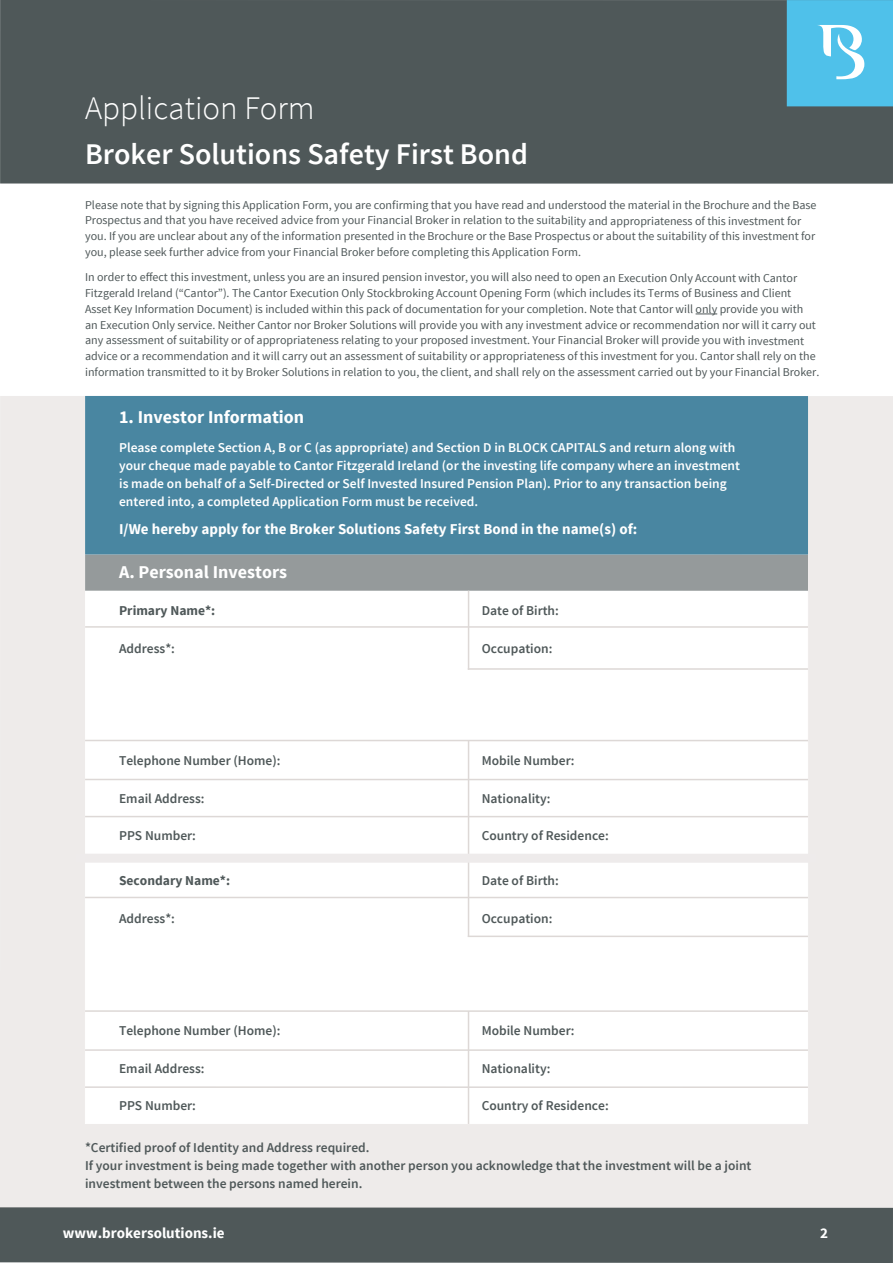
<style>
.page{position:relative;width:893px;height:1263px;background:#fff}
.page>*{position:absolute;margin:0;border:0;box-sizing:border-box;transform-origin:0 0}
.t1{font:300 33px "Source Sans Pro";color:#fff}
.t2{font:600 30px "Source Sans Pro";color:#fff}
.t3{font:700 18px "Source Sans Pro";color:#fff}
.t4{font:700 15px "Source Sans Pro";color:#fff}
.t5{font:600 13.5px/18px "Source Sans Pro";color:#4f5859}
.t6{font:600 13.5px/18px "Source Sans Pro";color:#fff}
.t7{font:700 13.5px "Source Sans Pro";color:#4f5859}
.t8{font:12px/15.8px "Source Sans Pro";color:#4f5859}
</style>
<div class="page">
<div style="left:0;top:1208px;width:893px;height:55px;background:#4f5859"></div>
<div style="left:0;top:396px;width:893px;height:812px;background:#eeebea"></div>
<div style="left:85px;top:554px;width:723px;height:569px;background:#fff"></div>
<div style="left:0;top:0;width:893px;height:184px;background:#4f5859"></div>
<svg style="left:787px;top:0;width:106px;height:106px;background:#5cc5eb"></svg>
<svg style="left:696px;top:314px;width:21px;height:1px"></svg>
<div style="left:85px;top:554px;width:723px;height:37px;background:#959a9b"></div>
<hr style="left:85px;top:816px;width:723px;height:1px;background:#ddd8d6">
<hr style="left:85px;top:779px;width:723px;height:1px;background:#ddd8d6">
<hr style="left:85px;top:626px;width:723px;height:2px;background:#ddd8d6">
<hr style="left:468px;top:668px;width:340px;height:2px;background:#ddd8d6">
<hr style="left:85px;top:740px;width:723px;height:1px;background:#ddd8d6">
<hr style="left:85px;top:1086px;width:723px;height:2px;background:#ddd8d6">
<hr style="left:85px;top:1049px;width:723px;height:2px;background:#ddd8d6">
<hr style="left:85px;top:897px;width:723px;height:1px;background:#ddd8d6">
<hr style="left:468px;top:935px;width:340px;height:2px;background:#ddd8d6">
<hr style="left:85px;top:1010px;width:723px;height:2px;background:#ddd8d6">
<hr style="left:468px;top:591px;width:1px;height:79px;background:#ddd8d6">
<div style="left:85px;top:396px;width:723px;height:158px;background:#4986a1"></div>
<hr style="left:468px;top:740px;width:1px;height:197px;background:#ddd8d6">
<div style="left:75px;top:854px;width:741px;height:9px;background:#eeebeb"></div>
<hr style="left:468px;top:1011px;width:1px;height:113px;background:#ddd8d6">
<h1 class="t1" style="left:85px;top:88px;width:231px">Application Form</h1>
<h2 class="t2" style="left:85px;top:135px;width:444px">Broker Solutions Safety First Bond</h2>
<p class="t8" style="left:85px;top:197px;width:733px">Please note that by signing this Application Form, you are confirming that you have read and understood the material in the Brochure and the Base Prospectus and that you have received advice from your Financial Broker in relation to the suitability and appropriateness of this investment for you. If you are unclear about any of the information presented in the Brochure or the Base Prospectus or about the suitability of this investment for you, please seek further advice from your Financial Broker before completing this Application Form.</p>
<p class="t8" style="left:85px;top:270px;width:736px">In order to effect this investment, unless you are an insured pension investor, you will also need to open an Execution Only Account with Cantor Fitzgerald Ireland (“Cantor”). The Cantor Execution Only Stockbroking Account Opening Form (which includes its Terms of Business and Client Asset Key Information Document) is included within this pack of documentation for your completion. Note that Cantor will only provide you with<br>an Execution Only service. Neither Cantor nor Broker Solutions will provide you with any investment advice or recommendation nor will it carry out any assessment of suitability or of appropriateness relating to your proposed investment. Your Financial Broker will provide you with investment advice or a recommendation and it will carry out an assessment of suitability or appropriateness of this investment for you. Cantor shall rely on the information transmitted to it by Broker Solutions in relation to you, the client, and shall rely on the assessment carried out by your Financial Broker.</p>
<h3 class="t3" style="left:119px;top:406px;width:187px">1. Investor Information</h3>
<p class="t6" style="left:119px;top:438px;width:622px">Please complete Section A, B or C (as appropriate) and Section D in BLOCK CAPITALS and return along with your cheque made payable to Cantor Fitzgerald Ireland (or the investing life company where an investment is made on behalf of a Self-Directed or Self Invested Insured Pension Plan). Prior to any transaction being entered into, a completed Application Form must be received.</p>
<p class="t4" style="left:119px;top:519px;width:520px">I/We hereby apply for the Broker Solutions Safety First Bond in the name(s) of:</p>
<h3 class="t3" style="left:119px;top:560px;width:169px">A. Personal Investors</h3>
<p class="t7" style="left:119px;top:602px;width:98px">Primary Name*:</p>
<p class="t5" style="left:482px;top:602px;width:79px">Date of Birth:</p>
<p class="t5" style="left:119px;top:639px;width:57px">Address*:</p>
<p class="t5" style="left:482px;top:640px;width:72px">Occupation:</p>
<p class="t5" style="left:119px;top:752px;width:163px">Telephone Number (Home):</p>
<p class="t5" style="left:482px;top:752px;width:94px">Mobile Number:</p>
<p class="t5" style="left:119px;top:789px;width:87px">Email Address:</p>
<p class="t5" style="left:482px;top:790px;width:70px">Nationality:</p>
<p class="t5" style="left:119px;top:827px;width:78px">PPS Number:</p>
<p class="t5" style="left:482px;top:827px;width:129px">Country of Residence:</p>
<p class="t7" style="left:119px;top:872px;width:113px">Secondary Name*:</p>
<p class="t5" style="left:482px;top:872px;width:79px">Date of Birth:</p>
<p class="t5" style="left:119px;top:909px;width:57px">Address*:</p>
<p class="t5" style="left:482px;top:910px;width:72px">Occupation:</p>
<p class="t5" style="left:119px;top:1022px;width:163px">Telephone Number (Home):</p>
<p class="t5" style="left:482px;top:1022px;width:94px">Mobile Number:</p>
<p class="t5" style="left:119px;top:1059px;width:87px">Email Address:</p>
<p class="t5" style="left:482px;top:1060px;width:70px">Nationality:</p>
<p class="t5" style="left:119px;top:1097px;width:78px">PPS Number:</p>
<p class="t5" style="left:482px;top:1097px;width:129px">Country of Residence:</p>
<p class="t5" style="left:85px;top:1138px;width:668px">*Certified proof of Identity and Address required.<br>If your investment is being made together with another person you acknowledge that the investment will be a joint investment between the persons named herein.</p>
<p class="t4" style="left:63px;top:1223px;width:163px">www.brokersolutions.ie</p>
<p class="t4" style="left:820px;top:1224px;width:9px">2</p>
</div>
